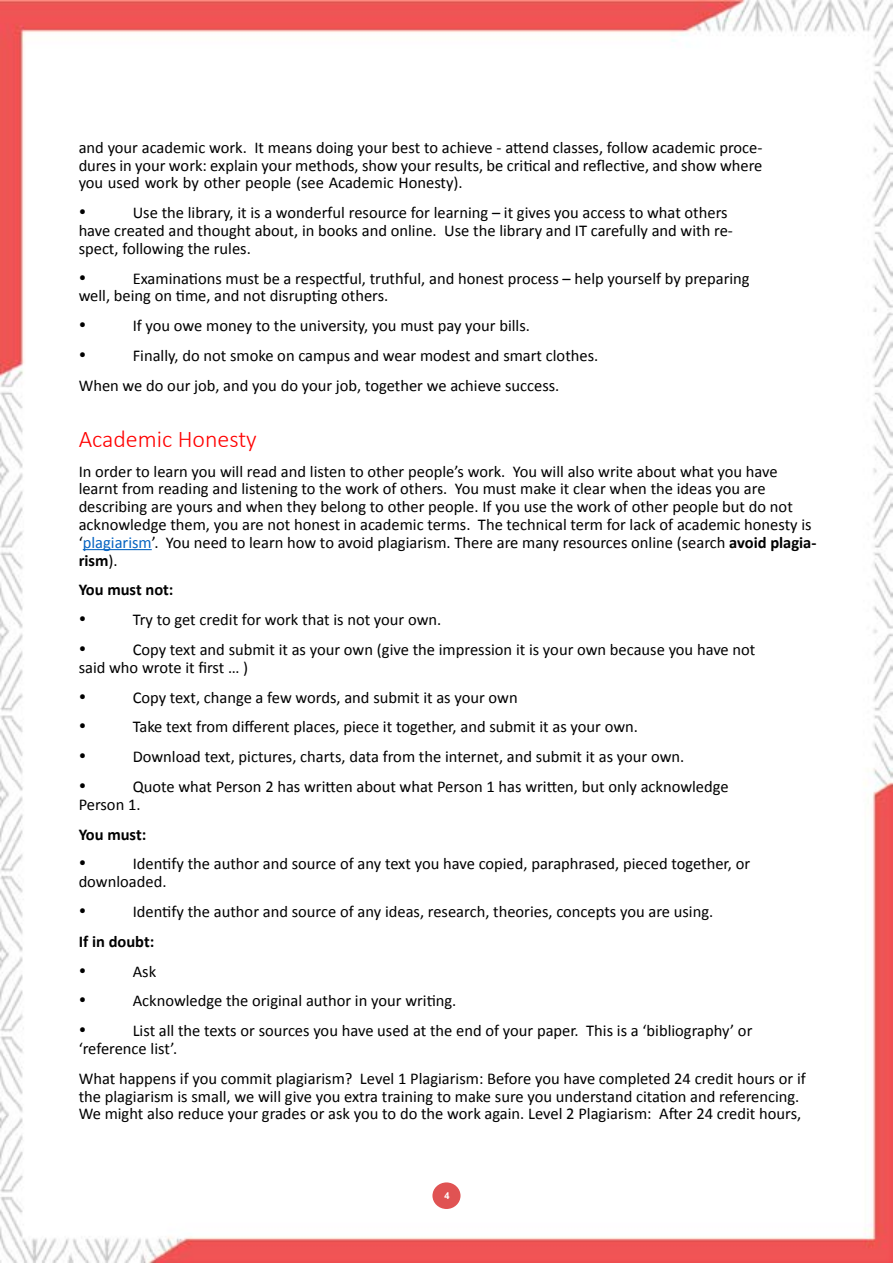
<style>
.page{position:relative;width:893px;height:1263px;background:#fff}
.page>*{position:absolute;margin:0;border:0;box-sizing:border-box;transform-origin:0 0}
.t1{font:300 24px "Calibri";color:#f00}
.t2{font:16.5px/17.9px "Calibri";color:#000}
.t3{font:700 16.5px "Calibri";color:#000}
.t4{font:16.5px "Symbol";color:#000}
.t5{font:10.5px "Ara ES Nawar";color:#fff}
.s1{color:#0563c1}
.s2{font-weight:700}
</style>
<div class="page">
<img style="left:0;top:0;width:893px;height:1263px">
<div style="left:432px;top:1182px;width:28px;height:27px;background:#e05353;border-radius:50%"></div>
<hr style="left:83px;top:549px;width:69px;height:1px;background:#0563c1">
<p class="t2" style="left:79px;top:138px;width:685px;text-align:justify">and your academic work. It means doing your best to achieve - attend classes, follow academic proce&shy;dures in your work: explain your methods, show your results, be critical and reflective, and show where you used work by other people (see Academic Honesty).</p>
<p class="t4" style="left:79px;top:204px;width:9px">•</p>
<p class="t2" style="left:79px;top:203px;width:656px;text-indent:54px">Use the library, it is a wonderful resource for learning – it gives you access to what others have created and thought about, in books and online. Use the library and IT carefully and with re&shy;spect, following the rules.</p>
<p class="t4" style="left:79px;top:270px;width:9px">•</p>
<p class="t2" style="left:79px;top:268px;width:672px;text-indent:54px">Examinations must be a respectful, truthful, and honest process – help yourself by preparing well, being on time, and not disrupting others.</p>
<p class="t4" style="left:79px;top:317px;width:9px">•</p>
<p class="t2" style="left:133px;top:316px;width:399px">If you owe money to the university, you must pay your bills.</p>
<p class="t4" style="left:79px;top:347px;width:9px">•</p>
<p class="t2" style="left:79px;top:340px;width:521px;line-height:29.8px;text-indent:54px">Finally, do not smoke on campus and wear modest and smart clothes.<br>When we do our job, and you do your job, together we achieve success.</p>
<h1 class="t1" style="left:79px;top:424px;width:180px">Academic Honesty</h1>
<p class="t2" style="left:79px;top:461px;width:739px">In order to learn you will read and listen to other people’s work. You will also write about what you have learnt from reading and listening to the work of others. You must make it clear when the ideas you are describing are yours and when they belong to other people. If you use the work of other people but do not acknowledge them, you are not honest in academic terms. The technical term for lack of academic honesty is ‘<span class="s1">plagiarism</span>’. You need to learn how to avoid plagiarism. There are many resources online (search <span class="s2">avoid plagia&shy;rism</span>).</p>
<p class="t3" style="left:79px;top:578px;width:96px">You must not:</p>
<p class="t4" style="left:79px;top:611px;width:9px">•</p>
<p class="t2" style="left:133px;top:610px;width:310px">Try to get credit for work that is not your own.</p>
<p class="t4" style="left:79px;top:641px;width:9px">•</p>
<p class="t2" style="left:79px;top:640px;width:678px;text-indent:54px">Copy text and submit it as your own (give the impression it is your own because you have not said who wrote it first … )</p>
<p class="t4" style="left:79px;top:689px;width:9px">•</p>
<p class="t2" style="left:133px;top:687px;width:387px">Copy text, change a few words, and submit it as your own</p>
<p class="t4" style="left:79px;top:719px;width:9px">•</p>
<p class="t2" style="left:133px;top:717px;width:507px">Take text from different places, piece it together, and submit it as your own.</p>
<p class="t4" style="left:79px;top:748px;width:9px">•</p>
<p class="t2" style="left:133px;top:747px;width:553px">Download text, pictures, charts, data from the internet, and submit it as your own.</p>
<p class="t4" style="left:79px;top:778px;width:9px">•</p>
<p class="t2" style="left:79px;top:777px;width:651px;text-indent:54px">Quote what Person 2 has written about what Person 1 has written, but only acknowledge<br>Person 1.</p>
<p class="t3" style="left:79px;top:822px;width:69px">You must:</p>
<p class="t4" style="left:79px;top:856px;width:9px">•</p>
<p class="t2" style="left:79px;top:854px;width:673px;text-indent:54px">Identify the author and source of any text you have copied, paraphrased, pieced together, or downloaded.</p>
<p class="t4" style="left:79px;top:903px;width:9px">•</p>
<p class="t2" style="left:133px;top:902px;width:582px">Identify the author and source of any ideas, research, theories, concepts you are using.</p>
<p class="t3" style="left:79px;top:930px;width:77px">If in doubt:</p>
<p class="t4" style="left:79px;top:963px;width:9px">•</p>
<p class="t2" style="left:133px;top:961px;width:25px">Ask</p>
<p class="t4" style="left:79px;top:993px;width:9px">•</p>
<p class="t2" style="left:133px;top:991px;width:325px">Acknowledge the original author in your writing.</p>
<p class="t4" style="left:79px;top:1022px;width:9px">•</p>
<p class="t2" style="left:79px;top:1021px;width:675px;text-indent:54px">List all the texts or sources you have used at the end of your paper. This is a ‘bibliography’ or ‘reference list’.</p>
<p class="t2" style="left:79px;top:1068px;width:729px">What happens if you commit plagiarism? Level 1 Plagiarism: Before you have completed 24 credit hours or if the plagiarism is small, we will give you extra training to make sure you understand citation and referencing.<br>We might also reduce your grades or ask you to do the work again. Level 2 Plagiarism: After 24 credit hours,</p>
<p class="t5" style="left:443px;top:1190px;width:7px">4</p>
</div>
